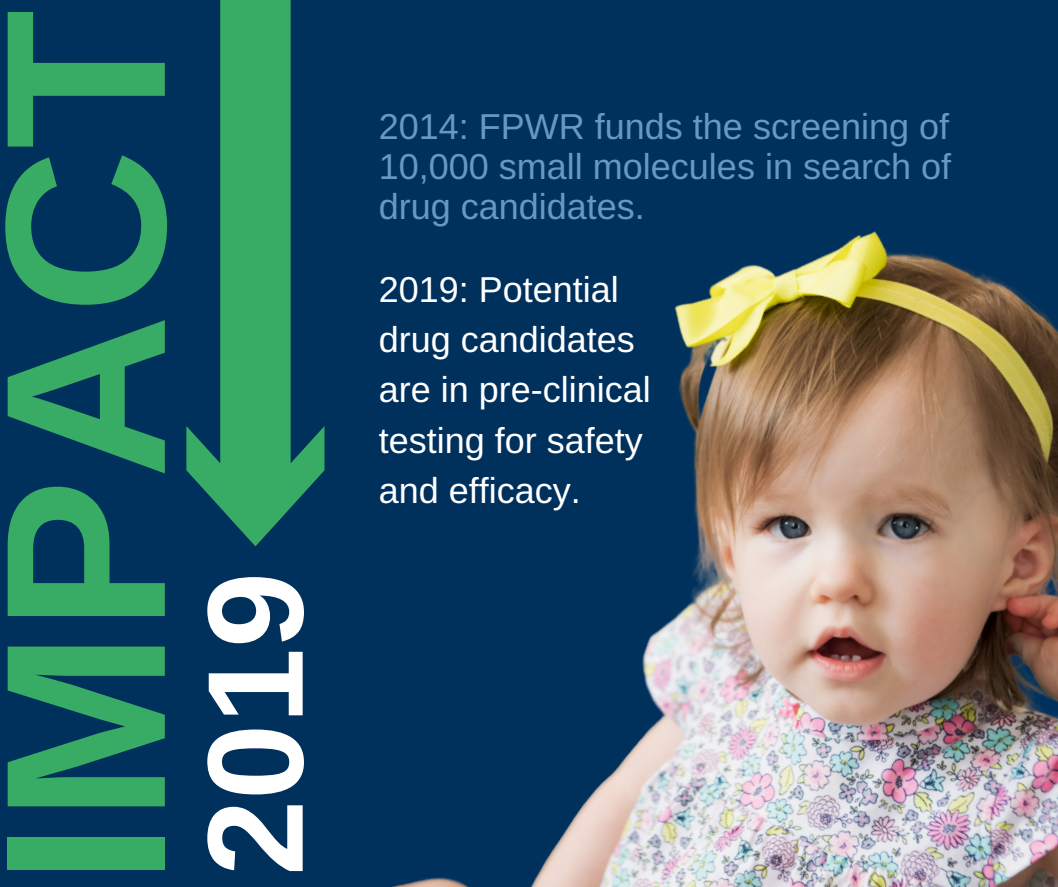
<style>
.page{position:relative;width:1058px;height:887px;background:#fff}
.page>*{position:absolute;margin:0;border:0;box-sizing:border-box;transform-origin:0 0}
.t1{font:700 228.45px "Arimo";color:#38ab65}
.t2{font:700 136.5px "Arimo";color:#fff}
.t3{font:36px/40.2px "Arimo";color:#6699c2;text-align:justify}
.t4{font:36px/50.2px "Arimo";color:#fff}
</style>
<div class="page">
<div style="left:0;top:0;width:1058px;height:886px;background:#00305c"></div>
<svg style="left:186px;top:0;width:125px;height:546px;fill:#38ab65"></svg>
<img style="left:311px;top:231px;width:747px;height:655px">
<h1 class="t1" style="left:-42px;top:884px;width:876px;rotate:-90deg">IMPACT</h1>
<h2 class="t2" style="left:179px;top:875px;width:305px;rotate:-90deg">2019</h2>
<p class="t3" style="left:378px;top:106px;width:574px">2014: FPWR funds the screening of 10,000 small molecules in search of drug candidates.</p>
<p class="t4" style="left:378px;top:264px;width:274px">2019: Potential drug candidates are in pre-clinical testing for safety and efficacy.</p>
</div>
